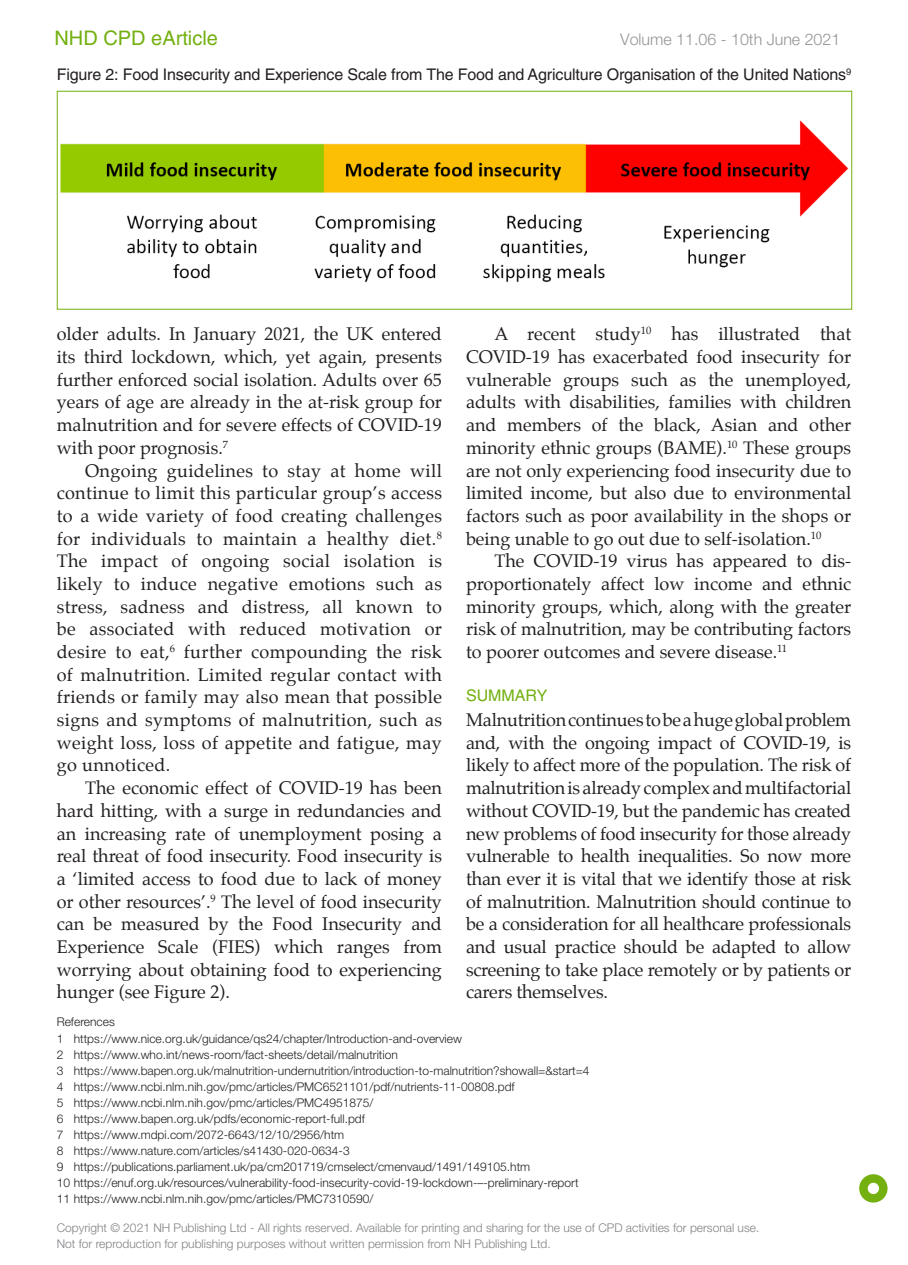
<style>
.page{position:relative;width:908px;height:1265px;background:#fff}
.page>*{position:absolute;margin:0;border:0;box-sizing:border-box;transform-origin:0 0}
.Running_Page_Head{font:20px "Helvetica";color:#73b010}
.body_text{font:18px/22.6px "Palatino";color:#231f20;text-align:justify}
.table_heading{font:16px "Helvetica";letter-spacing:-.01em;color:#231f20}
.Running_Page_Head-2{font:300 16px "Helvetica Neue";color:#939598}
.table_heading-2{font:16px "Helvetica";color:#73b010}
.References{font:300 12px "Helvetica Neue";color:#231f20}
.body_text-2{font:300 12px/16px "Helvetica Neue";color:#808285}
</style>
<div class="page">
<div style="left:858px;top:1174px;width:29px;height:28px;background:#73b010;border-radius:50%"></div>
<div style="left:867px;top:1182px;width:11px;height:11px;background:#fff;border-radius:50%"></div>
<img style="left:60px;top:120px;width:788px;height:163px">
<div style="left:57px;top:91px;width:794px;height:219px;border:1px solid #73b010"></div>
<p class="Running_Page_Head" style="left:54px;top:27px;width:165px">NHD CPD eArticle</p>
<p class="Running_Page_Head-2" style="left:620px;top:30px;width:221px">Volume 11.06 - 10th June 2021</p>
<p class="table_heading" style="left:57px;top:66px;width:795px">Figure 2: Food Insecurity and Experience Scale from The Food and Agriculture Organisation of the United Nations<sup>9</sup></p>
<p class="body_text" style="left:57px;top:323px;width:386px">older adults. In January 2021, the UK entered its third lockdown, which, yet again, presents further enforced social isolation. Adults over 65 years of age are already in the at-risk group for malnutrition and for severe effects of COVID-19 with poor prognosis.<sup>7</sup></p>
<p class="body_text" style="left:57px;top:459px;width:386px;text-indent:28px">Ongoing guidelines to stay at home will continue to limit this particular group’s access to a wide variety of food creating challenges for individuals to maintain a healthy diet.<sup>8<br></sup>The impact of ongoing social isolation is likely to induce negative emotions such as stress, sadness and distress, all known to be associated with reduced motivation or desire to eat,<sup>6</sup> further compounding the risk of malnutrition. Limited regular contact with friends or family may also mean that possible signs and symptoms of malnutrition, such as weight loss, loss of appetite and fatigue, may go unnoticed.</p>
<p class="body_text" style="left:57px;top:776px;width:386px;text-indent:28px">The economic effect of COVID-19 has been hard hitting, with a surge in redundancies and an increasing rate of unemployment posing a real threat of food insecurity. Food insecurity is a ‘limited access to food due to lack of money or other resources’.<sup>9</sup> The level of food insecurity can be measured by the Food Insecurity and Experience Scale (FIES) which ranges from worrying about obtaining food to experiencing hunger (see Figure 2).</p>
<p class="body_text" style="left:466px;top:323px;width:386px;text-indent:28px">A recent study<sup>10</sup> has illustrated that COVID-19 has exacerbated food insecurity for vulnerable groups such as the unemployed, adults with disabilities, families with children and members of the black, Asian and other minority ethnic groups (BAME).<sup>10</sup> These groups are not only experiencing food insecurity due to limited income, but also due to environmental factors such as poor availability in the shops or being unable to go out due to self-isolation.<sup>10</sup></p>
<p class="body_text" style="left:466px;top:549px;width:386px;text-indent:28px">The COVID-19 virus has appeared to dis&shy;proportionately affect low income and ethnic minority groups, which, along with the greater risk of malnutrition, may be contributing factors to poorer outcomes and severe disease.<sup>11</sup></p>
<p class="table_heading-2" style="left:466px;top:685px;width:83px">SUMMARY</p>
<p class="body_text" style="left:466px;top:708px;width:386px">Malnutrition continues to be a huge global problem and, with the ongoing impact of COVID-19, is likely to affect more of the population. The risk of malnutrition is already complex and multifactorial without COVID-19, but the pandemic has created new problems of food insecurity for those already vulnerable to health inequalities. So now more than ever it is vital that we identify those at risk of malnutrition. Malnutrition should continue to be a consideration for all healthcare professionals and usual practice should be adapted to allow screening to take place remotely or by patients or carers themselves.</p>
<p class="References" style="left:57px;top:1014px;width:60px">References</p>
<p class="References" style="left:57px;top:1030px;width:406px">1 https://www.nice.org.uk/guidance/qs24/chapter/Introduction-and-overview</p>
<p class="References" style="left:57px;top:1046px;width:342px">2 https://www.who.int/news-room/fact-sheets/detail/malnutrition</p>
<p class="References" style="left:57px;top:1062px;width:534px">3 https://www.bapen.org.uk/malnutrition-undernutrition/introduction-to-malnutrition?showall=&amp;start=4</p>
<p class="References" style="left:57px;top:1078px;width:459px">4 https://www.ncbi.nlm.nih.gov/pmc/articles/PMC6521101/pdf/nutrients-11-00808.pdf</p>
<p class="References" style="left:57px;top:1094px;width:318px">5 https://www.ncbi.nlm.nih.gov/pmc/articles/PMC4951875/</p>
<p class="References" style="left:57px;top:1110px;width:309px">6 https://www.bapen.org.uk/pdfs/economic-report-full.pdf</p>
<p class="References" style="left:57px;top:1126px;width:289px">7 https://www.mdpi.com/2072-6643/12/10/2956/htm</p>
<p class="References" style="left:57px;top:1142px;width:294px">8 https://www.nature.com/articles/s41430-020-0634-3</p>
<p class="References" style="left:57px;top:1158px;width:475px">9 https://publications.parliament.uk/pa/cm201719/cmselect/cmenvaud/1491/149105.htm</p>
<p class="References" style="left:57px;top:1174px;width:523px">10 https://enuf.org.uk/resources/vulnerability-food-insecurity-covid-19-lockdown-–-preliminary-report</p>
<p class="References" style="left:57px;top:1190px;width:318px">11 https://www.ncbi.nlm.nih.gov/pmc/articles/PMC7310590/</p>
<p class="body_text-2" style="left:57px;top:1219px;width:703px">Copyright © 2021 NH Publishing Ltd - All rights reserved. Available for printing and sharing for the use of CPD activities for personal use.<br>Not for reproduction for publishing purposes without written permission from NH Publishing Ltd.</p>
</div>
